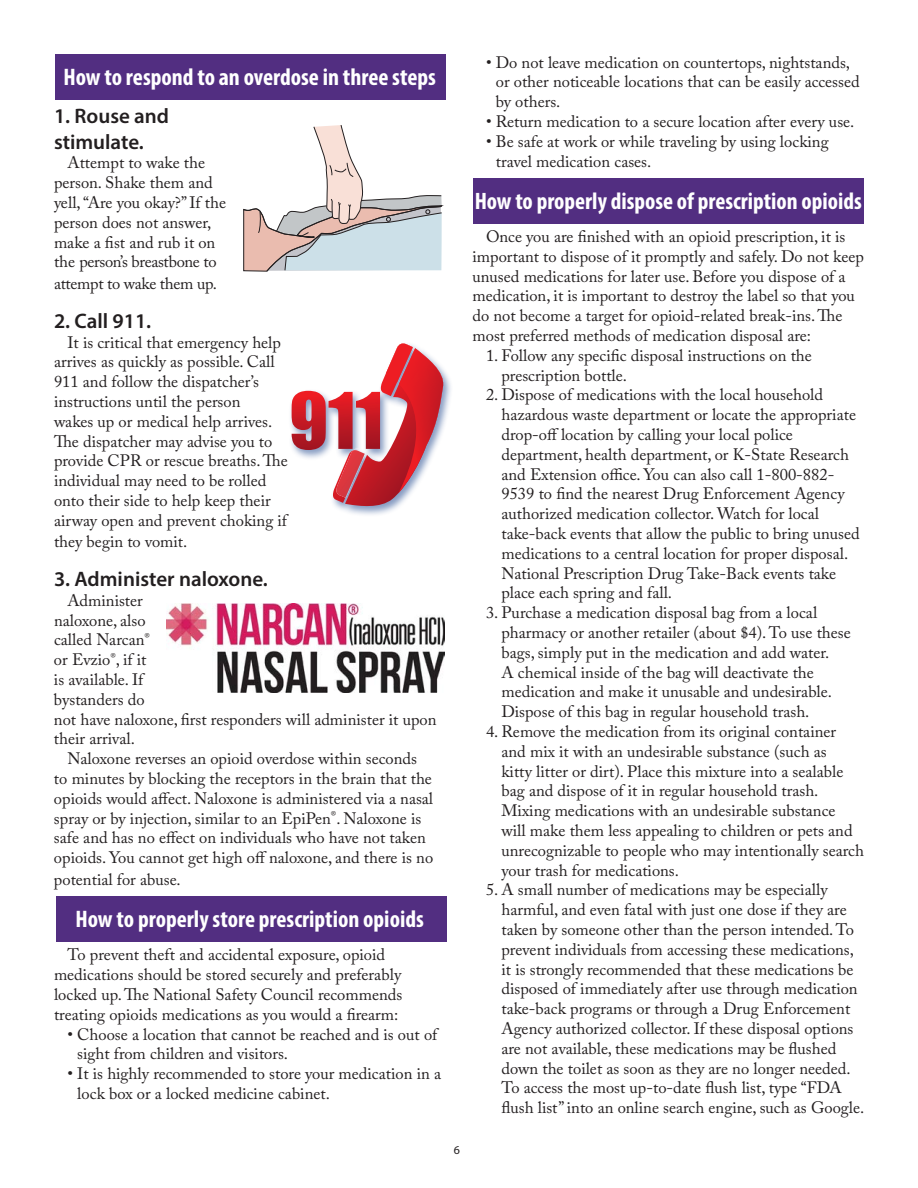
<style>
.page{position:relative;width:918px;height:1188px;background:#fff}
.page>*{position:absolute;margin:0;border:0;box-sizing:border-box;transform-origin:0 0}
.t1{font:700 condensed 24px "Myriad Pro";color:#fff}
.t2{font:700 condensed 23.85px "Myriad Pro";color:#fff}
.t3{font:600 21px/25.2px "Myriad Pro";color:#231f20}
.Body{font:16.5px/19.8px "Adobe Caslon Pro";color:#231f20}
.Body-2{font:16.5px "Adobe Caslon Pro";letter-spacing:-.02em;color:#231f20}
.t4{font:12px "Myriad Pro";color:#231f20}
</style>
<div class="page">
<div style="left:55px;top:54px;width:391px;height:45px;background:#522e81"></div>
<div style="left:56px;top:896px;width:391px;height:46px;background:#522e81"></div>
<div style="left:473px;top:178px;width:390px;height:46px;background:#522e81"></div>
<div style="left:288px;top:342px;width:165px;height:176px;background:#2f5496;opacity:.58"></div>
<svg style="left:292px;top:343px;width:154px;height:166px"></svg>
<img style="left:167px;top:604px;width:277px;height:88px">
<svg style="left:243px;top:125px;width:199px;height:147px"></svg>
<p class="t1" style="left:64px;top:62px;width:374px">How to respond to an overdose in three steps</p>
<p class="t3" style="left:54px;top:103px;width:117px">1. Rouse and stimulate.</p>
<p class="Body" style="left:54px;top:153px;width:174px;text-indent:13px">Attempt to wake the person. Shake them and yell, “Are you okay?” If the person does not answer, make a fist and rub it on the person’s breastbone to</p>
<p class="Body-2" style="left:54px;top:274px;width:164px">attempt to wake them up.</p>
<p class="t3" style="left:54px;top:308px;width:99px">2. Call 911.</p>
<p class="Body" style="left:54px;top:332px;width:235px;text-indent:13px">It is critical that emergency help arrives as quickly as possible. Call 911 and follow the dispatcher’s instructions until the person<br>wakes up or medical help arrives.<br>The dispatcher may advise you to provide CPR or rescue breaths. The individual may need to be rolled onto their side to help keep their airway open and prevent choking if</p>
<p class="Body" style="left:54px;top:532px;width:135px">they begin to vomit.</p>
<p class="t3" style="left:54px;top:566px;width:215px">3. Administer naloxone.</p>
<p class="Body" style="left:54px;top:590px;width:384px;text-indent:14px">Administer<br>naloxone, also<br>called Narcan<sup>®<br></sup>or Evzio<sup>®</sup>, if it<br>is available. If<br>bystanders do<br>not have naloxone, first responders will administer it upon their arrival.</p>
<p class="Body" style="left:54px;top:749px;width:381px;text-indent:14px">Naloxone reverses an opioid overdose within seconds to minutes by blocking the receptors in the brain that the opioids would affect. Naloxone is administered via a nasal spray or by injection, similar to an EpiPen<sup>®</sup>. Naloxone is safe and has no effect on individuals who have not taken opioids. You cannot get high off naloxone, and there is no</p>
<p class="Body" style="left:54px;top:869px;width:128px">potential for abuse.</p>
<p class="t1" style="left:76px;top:904px;width:350px">How to properly store prescription opioids</p>
<p class="Body" style="left:54px;top:945px;width:350px;text-align:center">To prevent theft and accidental exposure, opioid medications should be stored securely and preferably locked up. The National Safety Council recommends treating opioids medications as you would a firearm:</p>
<p class="Body" style="left:77px;top:1024px;width:362px;text-indent:-10px">• Choose a location that cannot be reached and is out of sight from children and visitors.</p>
<p class="Body" style="left:77px;top:1064px;width:365px;text-indent:-10px">• It is highly recommended to store your medication in a lock box or a locked medicine cabinet.</p>
<p class="t4" style="left:454px;top:1142px;width:8px">6</p>
<p class="Body" style="left:496px;top:52px;width:365px;text-indent:-10px">• Do not leave medication on countertops, nightstands, or other noticeable locations that can be easily accessed by others.</p>
<p class="Body" style="left:486px;top:111px;width:370px">• Return medication to a secure location after every use.</p>
<p class="Body" style="left:496px;top:131px;width:334px;text-indent:-10px">• Be safe at work or while traveling by using locking travel medication cases.</p>
<p class="t2" style="left:475px;top:186px;width:389px">How to properly dispose of prescription opioids</p>
<p class="Body" style="left:473px;top:226px;width:393px;text-indent:13px">Once you are finished with an opioid prescription, it is important to dispose of it promptly and safely. Do not keep unused medications for later use. Before you dispose of a medication, it is important to destroy the label so that you do not become a target for opioid-related break-ins. The most preferred methods of medication disposal are:</p>
<p class="Body" style="left:501px;top:345px;width:312px;text-indent:-15px">1. Follow any specific disposal instructions on the prescription bottle.</p>
<p class="Body" style="left:501px;top:385px;width:360px;text-indent:-15px">2. Dispose of medications with the local household hazardous waste department or locate the appropriate drop-off location by calling your local police department, health department, or K-State Research and Extension office. You can also call 1-800-882- 9539 to find the nearest Drug Enforcement Agency authorized medication collector. Watch for local take-back events that allow the public to bring unused medications to a central location for proper disposal.<br>National Prescription Drug Take-Back events take place each spring and fall.</p>
<p class="Body" style="left:501px;top:603px;width:351px;text-indent:-15px">3. Purchase a medication disposal bag from a local pharmacy or another retailer (about $4). To use these bags, simply put in the medication and add water.<br>A chemical inside of the bag will deactivate the medication and make it unusable and undesirable.<br>Dispose of this bag in regular household trash.</p>
<p class="Body" style="left:501px;top:721px;width:364px;text-indent:-15px">4. Remove the medication from its original container and mix it with an undesirable substance (such as<br>kitty litter or dirt). Place this mixture into a sealable bag and dispose of it in regular household trash.<br>Mixing medications with an undesirable substance will make them less appealing to children or pets and unrecognizable to people who may intentionally search your trash for medications.</p>
<p class="Body" style="left:501px;top:880px;width:364px;text-indent:-15px">5. A small number of medications may be especially harmful, and even fatal with just one dose if they are taken by someone other than the person intended. To prevent individuals from accessing these medications, it is strongly recommended that these medications be disposed of immediately after use through medication take-back programs or through a Drug Enforcement Agency authorized collector. If these disposal options are not available, these medications may be flushed down the toilet as soon as they are no longer needed.<br>To access the most up-to-date flush list, type “FDA flush list” into an online search engine, such as Google.</p>
</div>
